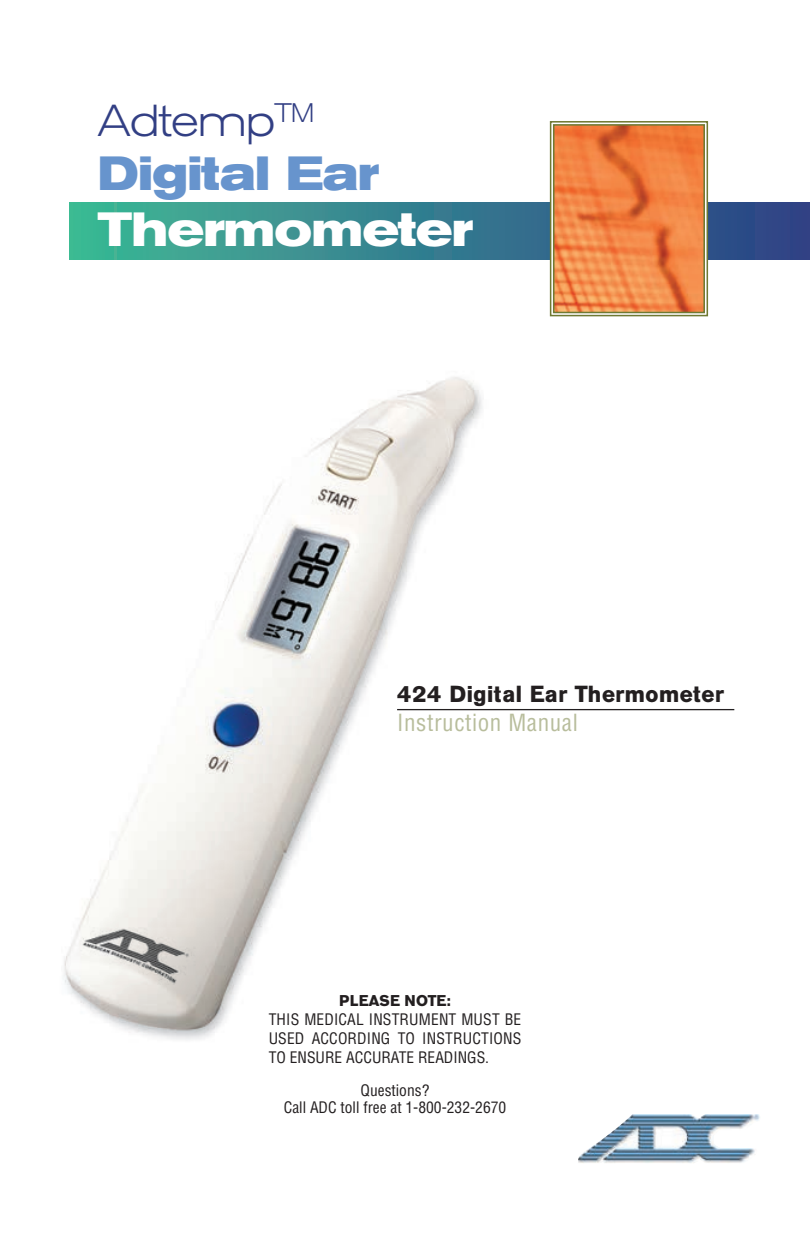
<style>
.page{position:relative;width:810px;height:1260px;background:#fff}
.page>*{position:absolute;margin:0;border:0;box-sizing:border-box;transform-origin:0 0}
.t1{font:700 expanded 47.5px "Akzidenz Grotesk BE";letter-spacing:-.015em;color:#fff;scale:.95 1}
.t2{font:700 expanded 47.5px "Akzidenz Grotesk BE";letter-spacing:-.015em;color:#6794cd;scale:.95 1}
.t3{font:300 expanded 44.25px "Akzidenz Grotesk BE";letter-spacing:-.025em;color:#323f84;scale:.95 1}
.t4{font:700 23px "AG Old Face";letter-spacing:.025em;color:#231f20}
.t5{font:condensed 23px "Helvetica";letter-spacing:.025em;color:#b8bd9c}
.t6{font:condensed 15.5px/18.8px "Helvetica";color:#231f20;text-align:justify}
.t7{font:700 15.5px "AG Old Face";letter-spacing:.01em;color:#231f20}
</style>
<div class="page">
<img style="left:63px;top:377px;width:536px;height:663px">
<svg style="left:69px;top:203px;width:741px;height:57px;background:#37848f"></svg>
<img style="left:556px;top:127px;width:146px;height:183px">
<div style="left:550px;top:121px;width:158px;height:195px;border:2px solid #707a33"></div>
<div style="left:553px;top:124px;width:152px;height:189px;border:2px solid #707a33"></div>
<img style="left:578px;top:1114px;width:182px;height:49px">
<hr style="left:397px;top:709px;width:337px;height:1px;background:#231f20">
<h2 class="t3" style="left:97px;top:104px;width:230px">Adtemp<sup>TM</sup></h2>
<h1 class="t2" style="left:97px;top:156px;width:297px">Digital Ear</h1>
<h1 class="t1" style="left:97px;top:212px;width:396px">Thermometer</h1>
<h3 class="t4" style="left:397px;top:685px;width:328px">424 Digital Ear Thermometer</h3>
<h3 class="t5" style="left:397px;top:709px;width:182px">Instruction Manual</h3>
<p class="t7" style="left:339px;top:995px;width:113px">PLEASE NOTE:</p>
<p class="t6" style="left:269px;top:1010px;width:254px">THIS MEDICAL INSTRUMENT MUST BE USED ACCORDING TO INSTRUCTIONS TO ENSURE ACCURATE READINGS.</p>
<p class="t6" style="left:284px;top:1082px;width:224px;line-height:17.2px;text-align:center">Questions?<br>Call ADC toll free at 1-800-232-2670</p>
</div>
